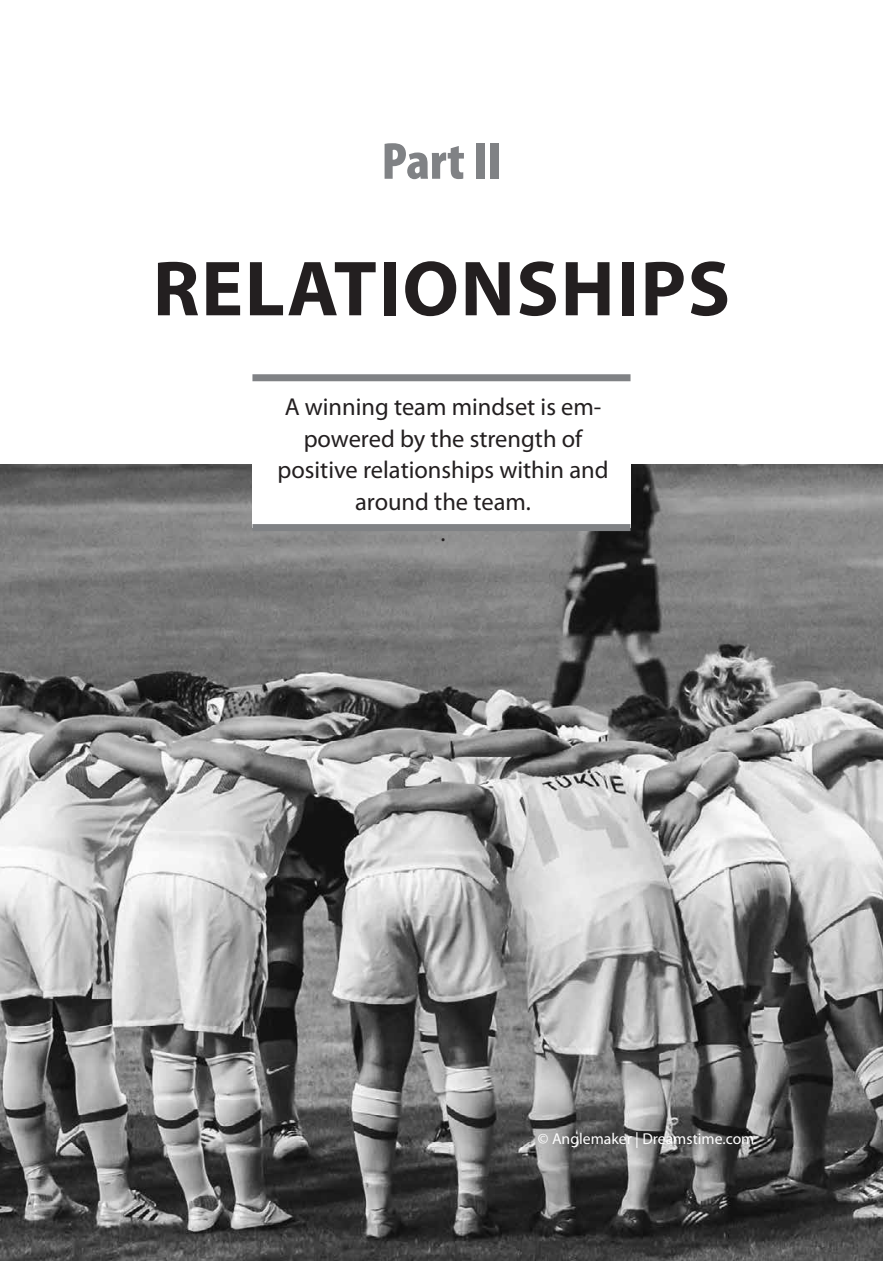
<style>
.page{position:relative;width:883px;height:1261px;background:#fff}
.page>*{position:absolute;margin:0;border:0;box-sizing:border-box;transform-origin:0 0}
.pt{font:700 78.75px "Myriad Pro";letter-spacing:.02em;color:#231f20}
.pn{font:900 condensed 52.5px "Myriad Pro";color:#808285}
.t1{font:24.5px/31.5px "Myriad Pro";color:#231f20;text-align:center}
.cl{font:15.75px "Myriad Pro";color:#fff}
</style>
<div class="page">
<img style="left:0;top:464px;width:883px;height:797px">
<div style="left:252px;top:365px;width:378px;height:163px;background:#fff"></div>
<div style="left:252px;top:524px;width:378px;height:7px;background:#808285"></div>
<div style="left:252px;top:374px;width:378px;height:7px;background:#808285"></div>
<p class="pn" style="left:382px;top:128px;width:121px">Part II</p>
<p class="pt" style="left:153px;top:237px;width:579px">RELATIONSHIPS</p>
<p class="t1" style="left:277px;top:391px;width:333px">A winning team mindset is em&shy;powered by the strength of positive relationships within and around the team.<br>.</p>
<p class="cl" style="left:538px;top:1129px;width:218px">© Anglemaker | Dreamstime.com</p>
</div>
